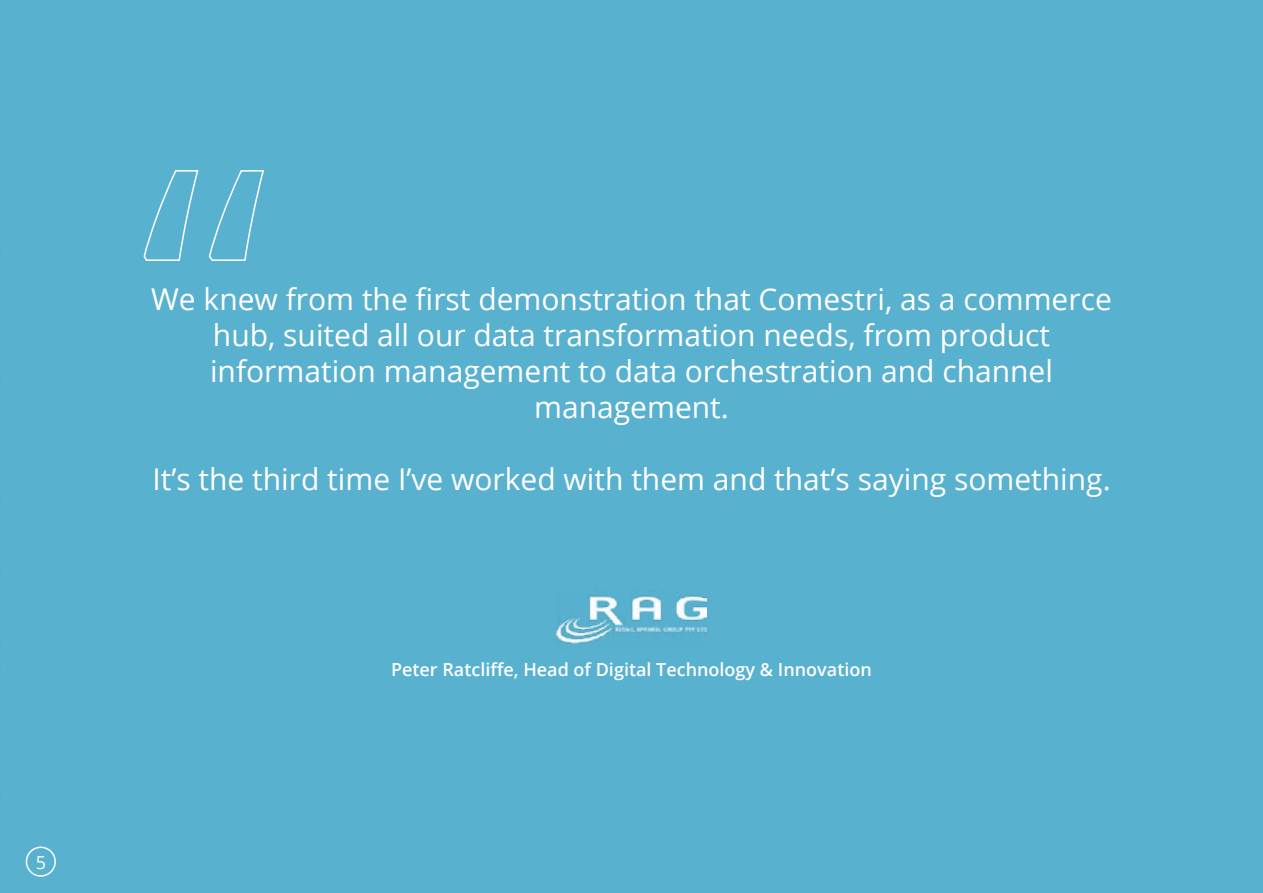
<style>
.page{position:relative;width:1263px;height:893px;background:#fff}
.page>*{position:absolute;margin:0;border:0;box-sizing:border-box;transform-origin:0 0}
.t1{font:30px/36px "Open Sans";color:#fff;text-align:center}
.t2{font:600 18px "Open Sans";color:#fff}
.t3{font:18px "Open Sans";color:#fff}
</style>
<div class="page">
<div style="left:0;top:1px;width:1263px;height:892px;background:#58b1cf"></div>
<div style="left:26px;top:846px;width:30px;height:31px;border:2px solid #fff;border-radius:50%"></div>
<hr style="left:0;top:0;width:1px;height:893px;background:#f3f5fd">
<svg style="left:143px;top:170px;width:121px;height:91px"></svg>
<img style="left:557px;top:595px;width:149px;height:49px">
<img style="left:0;top:196px;width:1px;height:696px">
<p class="t3" style="left:36px;top:850px;width:12px">5</p>
<p class="t1" style="left:151px;top:281px;width:962px">We knew from the first demonstration that Comestri, as a commerce hub, suited all our data transformation needs, from product information management to data orchestration and channel management.</p>
<p class="t1" style="left:152px;top:461px;width:960px">It’s the third time I’ve worked with them and that’s saying something.</p>
<p class="t2" style="left:391px;top:657px;width:482px">Peter Ratcliffe, Head of Digital Technology &amp; Innovation</p>
</div>
